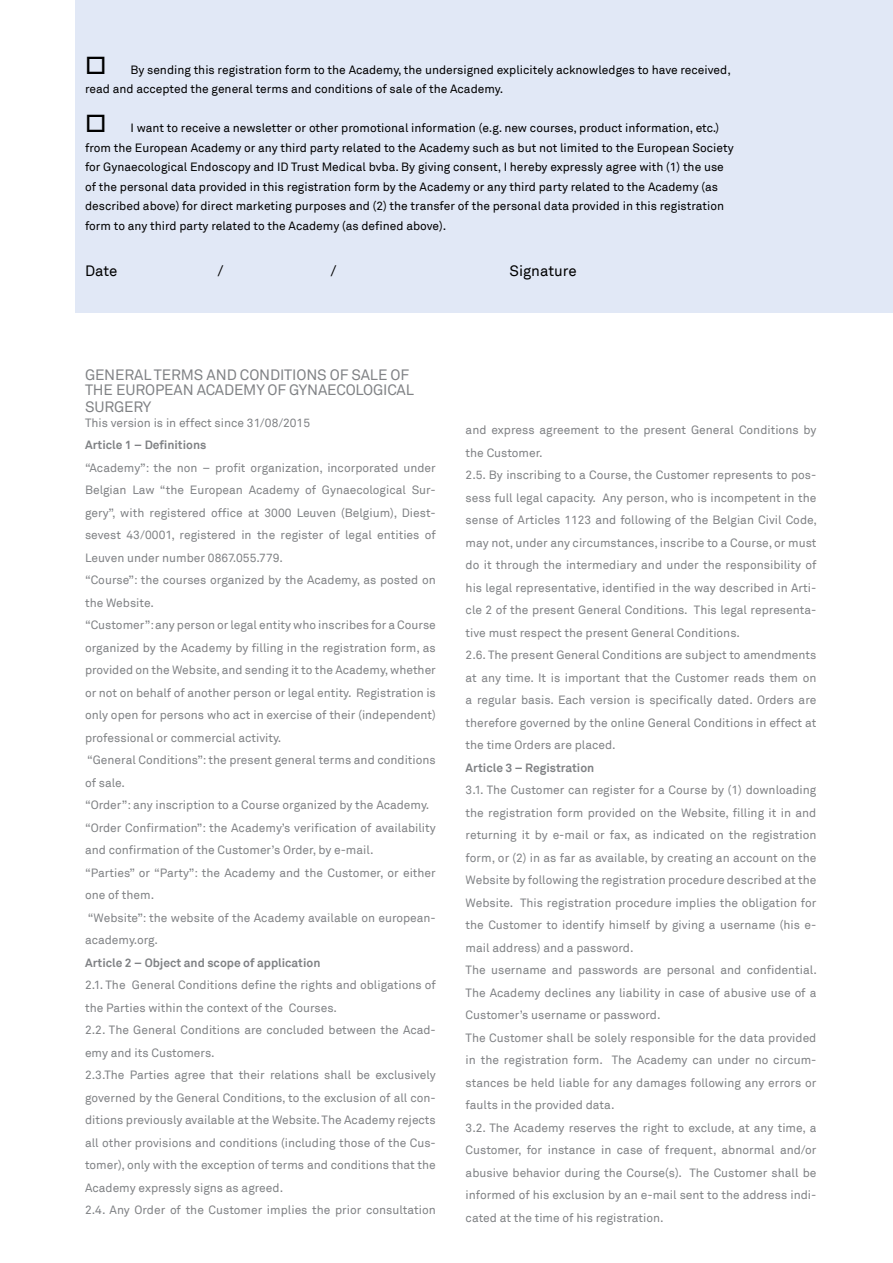
<style>
.page{position:relative;width:893px;height:1263px;background:#fff}
.page>*{position:absolute;margin:0;border:0;box-sizing:border-box;transform-origin:0 0}
.t1{font:15px/15px "Akkurat";letter-spacing:-.01em;color:#808285}
.t2{font:15px "Akkurat";color:#000}
.t3{font:12px/22.5px "Akkurat";color:#808285}
.t4{font:12px/19.5px "Akkurat";color:#000}
.t5{font:700 12px "Akkurat";color:#808285}
</style>
<div class="page">
<div style="left:76px;top:0;width:817px;height:313px;background:#e1e8f6"></div>
<p class="t4" style="left:85px;top:60px;width:647px">□ By sending this registration form to the Academy, the undersigned explicitely acknowledges to have received, read and accepted the general terms and conditions of sale of the Academy.</p>
<p class="t4" style="left:85px;top:119px;width:650px">□ I want to receive a newsletter or other promotional information (e.g. new courses, product information, etc.) from the European Academy or any third party related to the Academy such as but not limited to the European Society for Gynaecological Endoscopy and ID Trust Medical bvba. By giving consent, I hereby expressly agree with (1) the use of the personal data provided in this registration form by the Academy or any third party related to the Academy (as described above) for direct marketing purposes and (2) the transfer of the personal data provided in this registration form to any third party related to the Academy (as defined above).</p>
<p class="t2" style="left:85px;top:262px;width:34px">Date</p>
<p class="t2" style="left:217px;top:262px;width:7px">/</p>
<p class="t2" style="left:330px;top:262px;width:7px">/</p>
<p class="t2" style="left:510px;top:262px;width:69px">Signature</p>
<p class="t1" style="left:85px;top:368px;width:330px">GENERAL TERMS AND CONDITIONS OF SALE OF<br>THE EUROPEAN ACADEMY OF GYNAECOLOGICAL</p>
<p class="t1" style="left:85px;top:399px;width:68px">SURGERY</p>
<p class="t3" style="left:85px;top:412px;width:226px">This version is in effect since 31/08/2015</p>
<p class="t5" style="left:85px;top:438px;width:123px">Article 1 – Definitions</p>
<p class="t3" style="left:85px;top:457px;width:352px">“Academy”: the non – profit organization, incorporated under Belgian Law “the European Academy of Gynaecological Sur&shy;gery”, with registered office at 3000 Leuven (Belgium), Diest&shy;sevest 43/0001, registered in the register of legal entities of Leuven under number 0867.055.779.<br>“Course”: the courses organized by the Academy, as posted on the Website.<br>“Customer”: any person or legal entity who inscribes for a Course organized by the Academy by filling in the registration form, as provided on the Website, and sending it to the Academy, whether or not on behalf of another person or legal entity. Registration is only open for persons who act in exercise of their (independent) professional or commercial activity.<br>“General Conditions”: the present general terms and conditions of sale.<br>“Order”: any inscription to a Course organized by the Academy. “Order Confirmation”: the Academy’s verification of availability and confirmation of the Customer’s Order, by e-mail.<br>“Parties” or “Party”: the Academy and the Customer, or either one of them.<br>“Website”: the website of the Academy available on european&shy;academy.org.</p>
<p class="t5" style="left:85px;top:955px;width:237px">Article 2 – Object and scope of application</p>
<p class="t3" style="left:85px;top:974px;width:352px">2.1. The General Conditions define the rights and obligations of the Parties within the context of the Courses.<br>2.2. The General Conditions are concluded between the Acad&shy;emy and its Customers.<br>2.3.The Parties agree that their relations shall be exclusively governed by the General Conditions, to the exclusion of all con&shy;ditions previously available at the Website. The Academy rejects all other provisions and conditions (including those of the Cus&shy;tomer), only with the exception of terms and conditions that the Academy expressly signs as agreed.<br>2.4. Any Order of the Customer implies the prior consultation</p>
<p class="t3" style="left:466px;top:419px;width:353px">and express agreement to the present General Conditions by the Customer.<br>2.5. By inscribing to a Course, the Customer represents to pos&shy;sess full legal capacity. Any person, who is incompetent in the sense of Articles 1123 and following of the Belgian Civil Code, may not, under any circumstances, inscribe to a Course, or must do it through the intermediary and under the responsibility of his legal representative, identified in the way described in Arti&shy;cle 2 of the present General Conditions. This legal representa&shy;tive must respect the present General Conditions.<br>2.6. The present General Conditions are subject to amendments at any time. It is important that the Customer reads them on a regular basis. Each version is specifically dated. Orders are therefore governed by the online General Conditions in effect at the time Orders are placed.</p>
<p class="t5" style="left:466px;top:760px;width:130px">Article 3 – Registration</p>
<p class="t3" style="left:466px;top:779px;width:353px">3.1. The Customer can register for a Course by (1) downloading the registration form provided on the Website, filling it in and returning it by e-mail or fax, as indicated on the registration form, or (2) in as far as available, by creating an account on the Website by following the registration procedure described at the Website. This registration procedure implies the obligation for the Customer to identify himself by giving a username (his e&shy;mail address) and a password.<br>The username and passwords are personal and confidential.<br>The Academy declines any liability in case of abusive use of a Customer’s username or password.<br>The Customer shall be solely responsible for the data provided in the registration form. The Academy can under no circum&shy;stances be held liable for any damages following any errors or faults in the provided data.<br>3.2. The Academy reserves the right to exclude, at any time, a Customer, for instance in case of frequent, abnormal and/or abusive behavior during the Course(s). The Customer shall be informed of his exclusion by an e-mail sent to the address indi&shy;cated at the time of his registration.</p>
</div>
